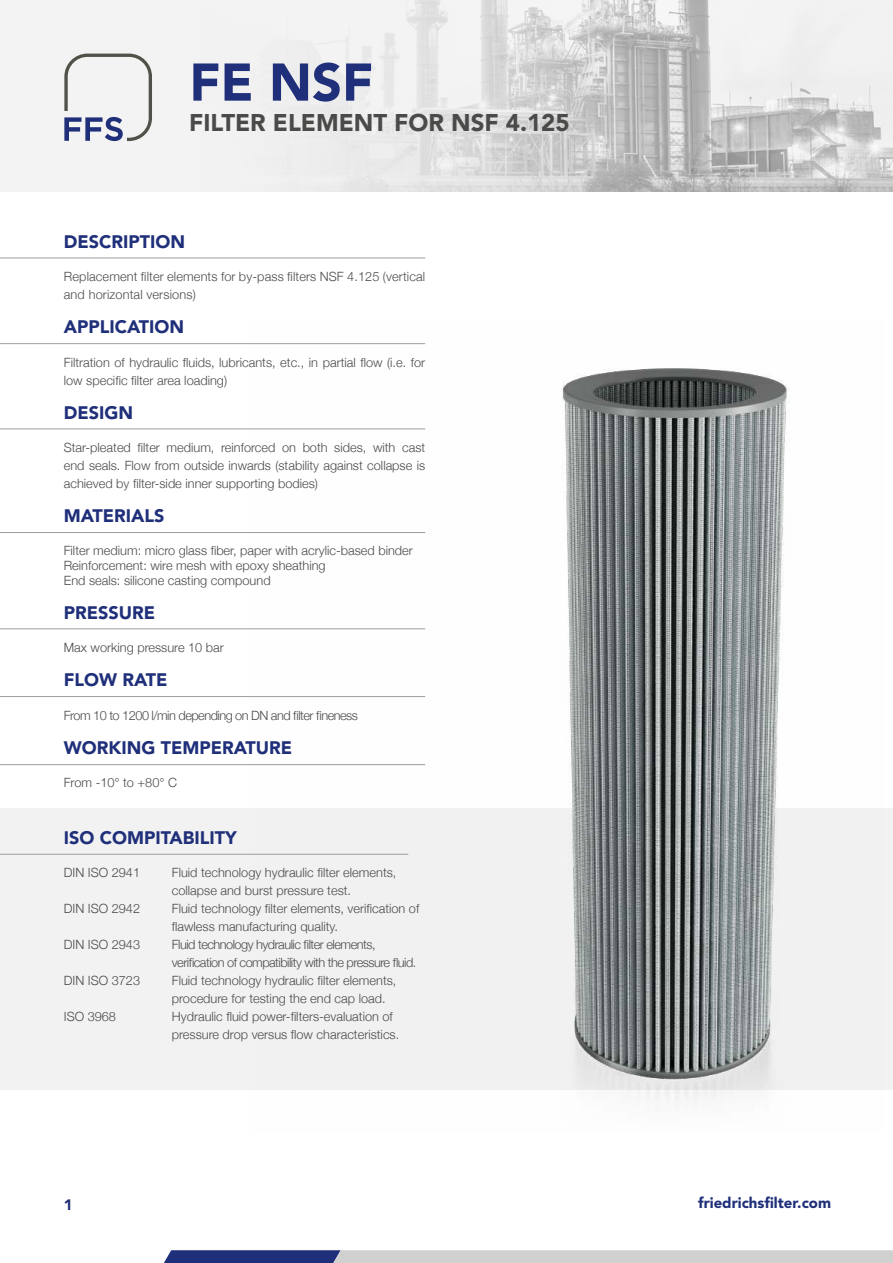
<style>
.page{position:relative;width:893px;height:1263px;background:#fff}
.page>*{position:absolute;margin:0;border:0;box-sizing:border-box;transform-origin:0 0}
.t1{font:900 52.5px "Avenir LT Std";color:#1f2f79}
.t2{font:900 24px "Avenir LT Std";color:#4a4a49}
.t3{font:900 18px "Avenir LT Std";color:#1f2f79}
.t4{font:900 15px "Avenir LT Std";color:#1f2f79}
.t5{font:300 12.75px/18px "Helvetica Neue";color:#4a4a49}
.t6{font:300 12.75px/18px "Helvetica Neue";letter-spacing:-.04em;color:#4a4a49}
</style>
<div class="page">
<div style="left:0;top:808px;width:893px;height:281px;background:#f2f2f2"></div>
<img style="left:250px;top:343px;width:634px;height:763px">
<img style="left:0;top:0;width:893px;height:191px">
<svg style="left:164px;top:1250px;width:729px;height:13px;background:#a8acbd"></svg>
<hr style="left:0;top:343px;width:425px;height:1px;background:#9d9d9c">
<hr style="left:0;top:258px;width:425px;height:1px;background:#9d9d9c">
<hr style="left:0;top:428px;width:425px;height:1px;background:#9d9d9c">
<hr style="left:0;top:696px;width:425px;height:1px;background:#9d9d9c">
<hr style="left:0;top:532px;width:425px;height:1px;background:#9d9d9c">
<hr style="left:0;top:628px;width:425px;height:1px;background:#9d9d9c">
<hr style="left:0;top:764px;width:425px;height:1px;background:#9d9d9c">
<hr style="left:0;top:854px;width:408px;height:1px;background:#9d9d9c">
<svg style="left:64px;top:54px;width:88px;height:87px"></svg>
<h1 class="t1" style="left:189px;top:51px;width:185px">FE NSF</h1>
<h2 class="t2" style="left:189px;top:108px;width:382px">FILTER ELEMENT FOR NSF 4.125</h2>
<h3 class="t3" style="left:64px;top:231px;width:123px">DESCRIPTION</h3>
<p class="t5" style="left:64px;top:267px;width:363px">Replacement filter elements for by-pass filters NSF 4.125 (vertical and horizontal versions)</p>
<h3 class="t3" style="left:64px;top:316px;width:122px">APPLICATION</h3>
<p class="t5" style="left:64px;top:352px;width:363px">Filtration of hydraulic fluids, lubricants, etc., in partial flow (i.e. for low specific filter area loading)</p>
<h3 class="t3" style="left:64px;top:401px;width:71px">DESIGN</h3>
<p class="t5" style="left:64px;top:438px;width:363px;text-align:justify">Star-pleated filter medium, reinforced on both sides, with cast end seals. Flow from outside inwards (stability against collapse is achieved by filter-side inner supporting bodies)</p>
<h3 class="t3" style="left:64px;top:505px;width:102px">MATERIALS</h3>
<p class="t5" style="left:64px;top:541px;width:351px;line-height:15.3px">Filter medium: micro glass fiber, paper with acrylic-based binder<br>Reinforcement: wire mesh with epoxy sheathing<br>End seals: silicone casting compound</p>
<h3 class="t3" style="left:64px;top:601px;width:93px">PRESSURE</h3>
<p class="t5" style="left:64px;top:638px;width:161px">Max working pressure 10 bar</p>
<h3 class="t3" style="left:64px;top:669px;width:105px">FLOW RATE</h3>
<p class="t6" style="left:64px;top:705px;width:296px">From 10 to 1200 l/min depending on DN and filter fineness</p>
<h3 class="t3" style="left:64px;top:737px;width:230px">WORKING TEMPERATURE</h3>
<p class="t5" style="left:64px;top:773px;width:115px">From -10° to +80° C</p>
<h3 class="t3" style="left:64px;top:826px;width:174px">ISO COMPITABILITY</h3>
<p class="t5" style="left:64px;top:863px;width:78px">DIN ISO 2941</p>
<p class="t5" style="left:172px;top:863px;width:226px">Fluid technology hydraulic filter elements, collapse and burst pressure test.</p>
<p class="t5" style="left:64px;top:899px;width:78px">DIN ISO 2942</p>
<p class="t5" style="left:172px;top:899px;width:249px">Fluid technology filter elements, verification of flawless manufacturing quality.</p>
<p class="t5" style="left:64px;top:935px;width:78px">DIN ISO 2943</p>
<p class="t6" style="left:172px;top:935px;width:246px">Fluid technology hydraulic filter elements, verification of compatibility with the pressure fluid.</p>
<p class="t5" style="left:64px;top:971px;width:78px">DIN ISO 3723</p>
<p class="t5" style="left:172px;top:971px;width:226px">Fluid technology hydraulic filter elements, procedure for testing the end cap load.</p>
<p class="t5" style="left:64px;top:1007px;width:54px">ISO 3968</p>
<p class="t5" style="left:172px;top:1007px;width:229px">Hydraulic fluid power-filters-evaluation of pressure drop versus flow characteristics.</p>
<p class="t4" style="left:64px;top:1195px;width:10px">1</p>
<p class="t4" style="left:698px;top:1194px;width:135px">friedrichsfilter.com</p>
</div>
